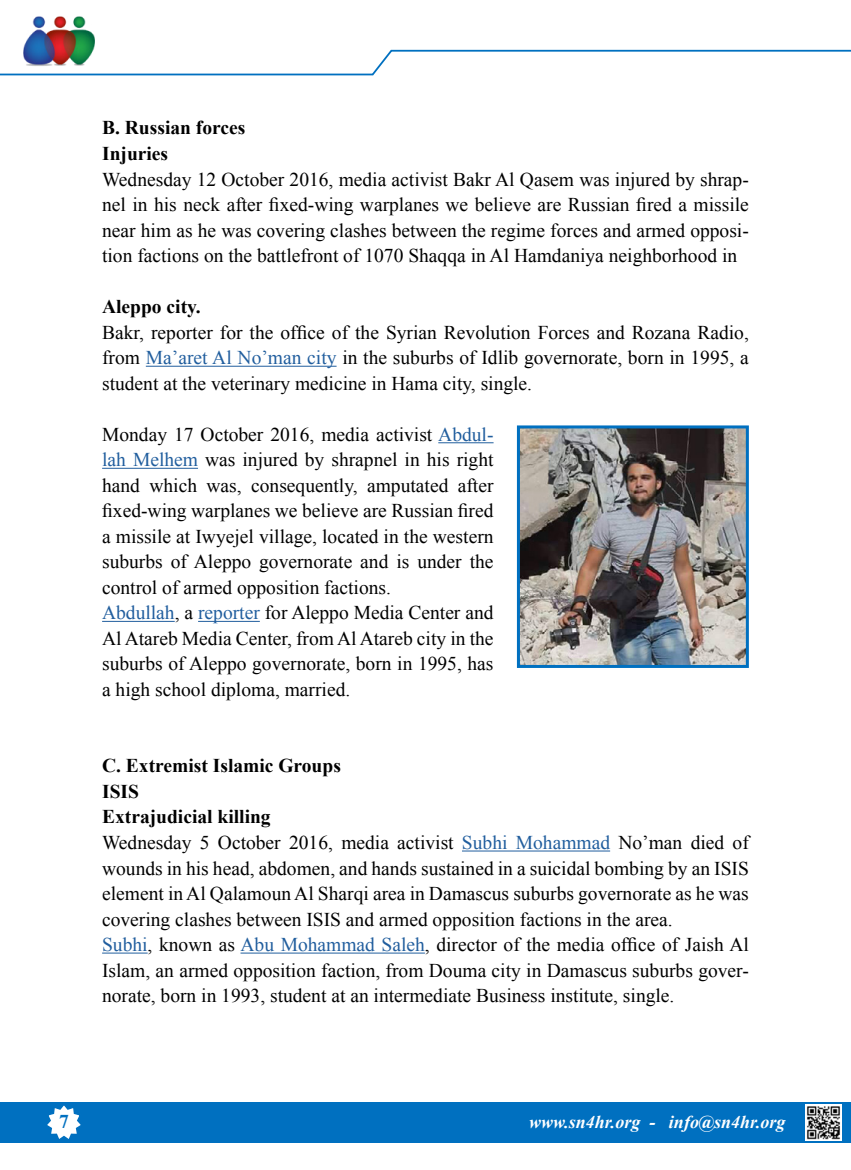
<style>
.page{position:relative;width:851px;height:1170px;background:#fff}
.page>*{position:absolute;margin:0;border:0;box-sizing:border-box;transform-origin:0 0}
.t1{font:19.5px/25.5px "Times New Roman";color:#000}
.t2{font:700 19.5px/25.5px "Times New Roman";color:#000}
.t3{font:700 19.5px "Times New Roman";color:#0070c0}
.t4{font:italic 700 18px "Times New Roman";color:#fff}
.s1{color:#215e9e}
.s2{font-weight:700}
</style>
<div class="page">
<img style="left:23px;top:16px;width:72px;height:33px">
<div style="left:0;top:1101px;width:850px;height:41px;background:#0070c0"></div>
<svg style="left:44px;top:1101px;width:40px;height:38px"></svg>
<svg style="left:0;top:49px;width:850px;height:27px"></svg>
<img style="left:805px;top:1104px;width:36px;height:36px">
<hr style="left:146px;top:366px;width:190px;height:1px;background:#215e9e">
<hr style="left:438px;top:442px;width:55px;height:1px;background:#215e9e">
<hr style="left:102px;top:468px;width:96px;height:1px;background:#215e9e">
<hr style="left:102px;top:621px;width:73px;height:1px;background:#215e9e">
<hr style="left:198px;top:621px;width:62px;height:1px;background:#215e9e">
<hr style="left:462px;top:850px;width:148px;height:1px;background:#215e9e">
<hr style="left:102px;top:952px;width:46px;height:1px;background:#215e9e">
<hr style="left:240px;top:952px;width:185px;height:1px;background:#215e9e">
<img style="left:521px;top:429px;width:223px;height:235px">
<div style="left:517px;top:425px;width:231px;height:243px;border:3px solid #0070c0"></div>
<p class="t2" style="left:102px;top:115px;width:145px">B. Russian forces<br>Injuries</p>
<p class="t1" style="left:102px;top:191px;width:648px">nel in his neck after fixed-wing warplanes we believe are Russian fired a missile</p>
<p class="t1" style="left:102px;top:166px;width:648px">Wednesday 12 October 2016, media activist Bakr Al Qasem was injured by shrap-</p>
<p class="t1" style="left:102px;top:217px;width:648px">near him as he was covering clashes between the regime forces and armed opposi-</p>
<p class="t1" style="left:102px;top:242px;width:636px">tion factions on the battlefront of 1070 Shaqqa in Al Hamdaniya neighborhood in</p>
<p class="t2" style="left:102px;top:293px;width:100px">Aleppo city.</p>
<p class="t1" style="left:102px;top:319px;width:648px;text-align:justify">Bakr, reporter for the office of the Syrian Revolution Forces and Rozana Radio, from <span class="s1">Ma’aret Al No’man city</span> in the suburbs of Idlib governorate, born in 1995, a student at the veterinary medicine in Hama city, single.</p>
<p class="t1" style="left:102px;top:421px;width:393px">Monday 17 October 2016, media activist <span class="s1">Abdul-</span></p>
<p class="t1" style="left:457px;top:472px;width:37px">after</p>
<p class="t1" style="left:102px;top:446px;width:393px"><span class="s1">lah Melhem</span> was injured by shrapnel in his right</p>
<p class="t1" style="left:102px;top:472px;width:393px">hand<br>fixed-wing warplanes we believe are Russian fired a missile at Iwyejel village, located in the western suburbs of Aleppo governorate and is under the control of armed opposition factions.<br><span class="s1">Abdullah</span> a, <span class="s1">reporter</span> for Aleppo Media Center and Al Atareb Media Center, from Al Atareb city in the suburbs of Aleppo governorate, born in 1995, has a high school diploma, married.</p>
<p class="t1" style="left:149px;top:472px;width:49px">which</p>
<p class="t1" style="left:251px;top:472px;width:108px">consequently,</p>
<p class="t1" style="left:367px;top:472px;width:83px">amputated</p>
<p class="t1" style="left:206px;top:472px;width:37px">was,</p>
<p class="t1" style="left:102px;top:752px;width:648px"><span class="s2">C. Extremist Islamic Groups<br>ISIS<br>Extrajudicial killing<br></span>Wednesday 5 October 2016, media activist <span class="s1">Subhi Mohammad</span> No’man died of wounds in his head, abdomen, and hands sustained in a suicidal bombing by an ISIS element in Al Qalamoun Al Sharqi area in Damascus suburbs governorate as he was covering clashes between ISIS and armed opposition factions in the area.<br><span class="s1">Subhi</span>, known as <span class="s1">Abu Mohammad Saleh</span>, director of the media office of Jaish Al</p>
<p class="t1" style="left:102px;top:982px;width:573px">norate, born in 1993, student at an intermediate Business institute, single.</p>
<p class="t1" style="left:102px;top:956px;width:648px">Islam, an armed opposition faction, from Douma city in Damascus suburbs gover-</p>
<p class="t3" style="left:59px;top:1107px;width:11px">7</p>
<p class="t4" style="left:529px;top:1108px;width:113px">www.sn4hr.org</p>
<p class="t4" style="left:649px;top:1108px;width:7px">-</p>
<p class="t4" style="left:669px;top:1108px;width:118px">info@sn4hr.org</p>
</div>
